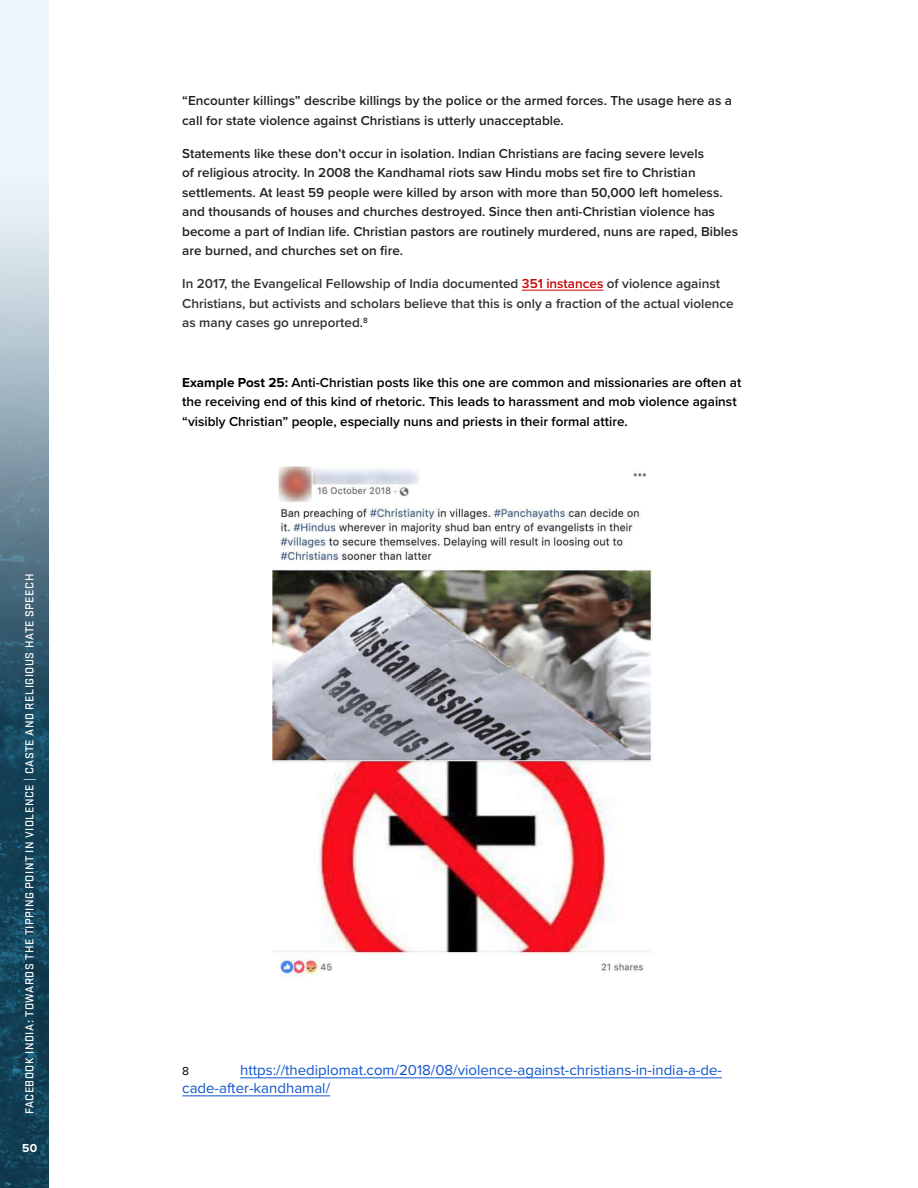
<style>
.page{position:relative;width:918px;height:1188px;background:#fff}
.page>*{position:absolute;margin:0;border:0;box-sizing:border-box;transform-origin:0 0}
.EQL_ENDNOTE_-_NEEDS{font:15px/18px "Proxima Nova";color:#15c}
.EQL_BODY{font:600 13.5px/19.5px "Proxima Nova";color:#222}
.EQL_BODY-2{font:600 13.5px/19.5px "Proxima Nova";color:#000}
.EQL_BODY-3{font:600 13.5px/19.5px "Proxima Nova";color:#333}
.t1{font:500 12px "Stratum 1";letter-spacing:.04em;color:#fff}
.t2{font:700 12px "Proxima Nova";color:#fff}
.EQL_ENDNOTE_-_NEEDS-2{font:12px "Proxima Nova";color:#000}
.s1{color:#c00}
.s2{font-weight:700}
</style>
<div class="page">
<img style="left:0;top:0;width:49px;height:1188px">
<hr style="left:522px;top:290px;width:81px;height:1px;background:#c00">
<img style="left:272px;top:467px;width:381px;height:510px">
<hr style="left:240px;top:1077px;width:482px;height:1px;background:#15c">
<hr style="left:182px;top:1095px;width:148px;height:1px;background:#15c">
<p class="t1" style="left:22px;top:1114px;width:542px;rotate:-90deg">FACEBOOK INDIA: TOWARDS THE TIPPING POINT IN VIOLENCE | CASTE AND RELIGIOUS HATE SPEECH</p>
<p class="t2" style="left:22px;top:1139px;width:17px">50</p>
<p class="EQL_BODY" style="left:182px;top:91px;width:551px">“Encounter killings” describe killings by the police or the armed forces. The usage here as a call for state violence against Christians is utterly unacceptable.</p>
<p class="EQL_BODY" style="left:182px;top:143px;width:557px">Statements like these don’t occur in isolation. Indian Christians are facing severe levels<br>of religious atrocity. In 2008 the Kandhamal riots saw Hindu mobs set fire to Christian settlements. At least 59 people were killed by arson with more than 50,000 left homeless. and thousands of houses and churches destroyed. Since then anti-Christian violence has become a part of Indian life. Christian pastors are routinely murdered, nuns are raped, Bibles are burned, and churches set on fire.</p>
<p class="EQL_BODY-3" style="left:182px;top:274px;width:553px">In 2017, the Evangelical Fellowship of India documented <span class="s1">351 instances</span> of violence against<br>Christians, but activists and scholars believe that this is only a fraction of the actual violence as many cases go unreported.<sup>8</sup></p>
<p class="EQL_BODY-2" style="left:182px;top:372px;width:561px"><span class="s2">Example Post 25:</span> Anti-Christian posts like this one are common and missionaries are often at the receiving end of this kind of rhetoric. This leads to harassment and mob violence against “visibly Christian” people, especially nuns and priests in their formal attire.</p>
<p class="EQL_ENDNOTE_-_NEEDS" style="left:182px;top:1061px;width:541px;text-indent:58px">https://thediplomat.com/2018/08/violence-against-christians-in-india-a-de&shy;cade-after-kandhamal/</p>
<p class="EQL_ENDNOTE_-_NEEDS-2" style="left:182px;top:1063px;width:8px">8</p>
</div>
